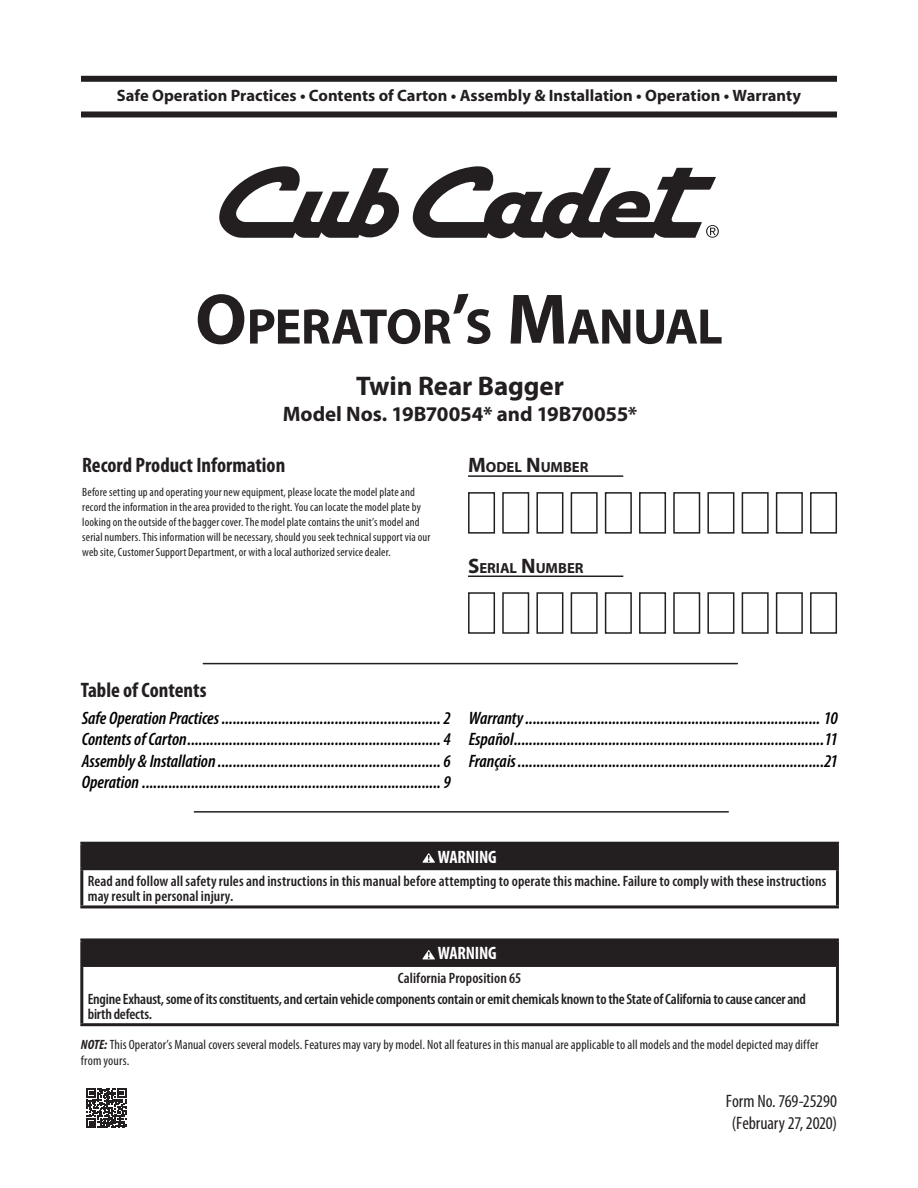
<style>
.page{position:relative;width:918px;height:1188px;background:#fff}
.page>*{position:absolute;margin:0;border:0;box-sizing:border-box;transform-origin:0 0}
.t1{font:700 50.4px "Myriad Pro";letter-spacing:-.025em;color:#231f20}
.Product_Description{font:700 27px "Myriad Pro";letter-spacing:-.005em;color:#231f20}
.To_The_Owner_Heading{font:700 condensed 21px "Myriad Pro";color:#231f20}
.Product_Description-2{font:700 21px "Myriad Pro";letter-spacing:-.005em;color:#231f20}
.Table_Of_Contents{font:italic 600 condensed 18px "Myriad Pro";color:#000}
.Form_Number{font:condensed 18px "Myriad Pro";letter-spacing:-.005em;color:#231f20}
.Warning__-_Danger{font:700 condensed 18px "Myriad Pro";letter-spacing:-.01em;color:#fff}
.t2{font:700 16.5px "Myriad Pro";color:#231f20}
.Warning_Body{font:600 condensed 15px/15px "Myriad Pro";letter-spacing:.005em;color:#231f20}
.Warning_Body-2{font:600 condensed 15px/15px "Myriad Pro";letter-spacing:-.015em;color:#231f20}
.Model_Number_Serial{font:700 14.7px "Myriad Pro";color:#231f20}
.Note_Body{font:condensed 13.5px/16.2px "Myriad Pro";letter-spacing:.005em;color:#231f20}
.To_The_Owner_Body{font:condensed 12px/15px "Myriad Pro";letter-spacing:.01em;color:#231f20}
.s1{font-size:72px}
.s2{font-size:21px}
.s3{font-weight:700;font-style:italic}
</style>
<div class="page">
<div style="left:81px;top:76px;width:756px;height:6px;background:#231f20"></div>
<div style="left:81px;top:111px;width:756px;height:6px;background:#231f20"></div>
<hr style="left:468px;top:475px;width:155px;height:2px;background:#231f20">
<div style="left:468px;top:492px;width:27px;height:42px;border:2px solid #231f20"></div>
<div style="left:502px;top:492px;width:27px;height:42px;border:2px solid #231f20"></div>
<div style="left:536px;top:492px;width:27px;height:42px;border:2px solid #231f20"></div>
<div style="left:571px;top:492px;width:27px;height:42px;border:2px solid #231f20"></div>
<div style="left:605px;top:492px;width:27px;height:42px;border:2px solid #231f20"></div>
<div style="left:639px;top:492px;width:27px;height:42px;border:2px solid #231f20"></div>
<div style="left:673px;top:492px;width:27px;height:42px;border:2px solid #231f20"></div>
<div style="left:707px;top:492px;width:27px;height:42px;border:2px solid #231f20"></div>
<div style="left:742px;top:492px;width:27px;height:42px;border:2px solid #231f20"></div>
<div style="left:776px;top:492px;width:27px;height:42px;border:2px solid #231f20"></div>
<div style="left:810px;top:492px;width:27px;height:42px;border:2px solid #231f20"></div>
<hr style="left:468px;top:576px;width:155px;height:1px;background:#231f20">
<div style="left:468px;top:592px;width:27px;height:42px;border:2px solid #231f20"></div>
<div style="left:502px;top:592px;width:27px;height:42px;border:2px solid #231f20"></div>
<div style="left:536px;top:592px;width:27px;height:42px;border:2px solid #231f20"></div>
<div style="left:571px;top:592px;width:27px;height:42px;border:2px solid #231f20"></div>
<div style="left:605px;top:592px;width:27px;height:42px;border:2px solid #231f20"></div>
<div style="left:639px;top:592px;width:27px;height:42px;border:2px solid #231f20"></div>
<div style="left:673px;top:592px;width:27px;height:42px;border:2px solid #231f20"></div>
<div style="left:707px;top:592px;width:27px;height:42px;border:2px solid #231f20"></div>
<div style="left:742px;top:592px;width:27px;height:42px;border:2px solid #231f20"></div>
<div style="left:776px;top:592px;width:27px;height:42px;border:2px solid #231f20"></div>
<div style="left:810px;top:592px;width:27px;height:42px;border:2px solid #231f20"></div>
<svg style="left:219px;top:166px;width:180px;height:72px"></svg>
<svg style="left:413px;top:166px;width:306px;height:73px"></svg>
<div style="left:82px;top:843px;width:755px;height:26px;background:#231f20"></div>
<hr style="left:80px;top:870px;width:3px;height:35px;background:#231f20">
<hr style="left:836px;top:870px;width:3px;height:35px;background:#231f20">
<hr style="left:80px;top:905px;width:759px;height:3px;background:#231f20">
<hr style="left:80px;top:842px;width:759px;height:3px;background:#231f20">
<hr style="left:80px;top:845px;width:3px;height:22px;background:#231f20">
<hr style="left:836px;top:845px;width:3px;height:22px;background:#231f20">
<hr style="left:80px;top:867px;width:759px;height:3px;background:#231f20">
<svg style="left:422px;top:853px;width:13px;height:10px"></svg>
<svg style="left:87px;top:1088px;width:40px;height:40px"></svg>
<hr style="left:203px;top:663px;width:534px;height:1px;background:#231f20">
<hr style="left:194px;top:811px;width:534px;height:2px;background:#231f20">
<div style="left:82px;top:940px;width:755px;height:25px;background:#231f20"></div>
<hr style="left:80px;top:967px;width:3px;height:56px;background:#231f20">
<hr style="left:836px;top:967px;width:3px;height:56px;background:#231f20">
<hr style="left:80px;top:1023px;width:759px;height:3px;background:#231f20">
<hr style="left:80px;top:938px;width:759px;height:3px;background:#231f20">
<hr style="left:80px;top:941px;width:3px;height:23px;background:#231f20">
<hr style="left:836px;top:941px;width:3px;height:23px;background:#231f20">
<hr style="left:80px;top:964px;width:759px;height:3px;background:#231f20">
<svg style="left:422px;top:950px;width:13px;height:9px"></svg>
<p class="t2" style="left:117px;top:84px;width:686px">Safe Operation Practices • Contents of Carton • Assembly &amp; Installation • Operation • Warranty</p>
<h1 class="t1" style="left:195px;top:294px;width:529px"><span class="s1">O</span>PERATOR<span class="s1">’</span>S <span class="s1">M</span>ANUAL</h1>
<p class="Product_Description" style="left:356px;top:369px;width:209px">Twin Rear Bagger</p>
<p class="Product_Description-2" style="left:283px;top:400px;width:356px">Model Nos. 19B70054* and 19B70055*</p>
<p class="To_The_Owner_Heading" style="left:82px;top:452px;width:205px">Record Product Information</p>
<p class="To_The_Owner_Body" style="left:82px;top:485px;width:350px">Before setting up and operating your new equipment, please locate the model plate and record the information in the area provided to the right. You can locate the model plate by looking on the outside of the bagger cover. The model plate contains the unit’s model and serial numbers. This information will be necessary, should you seek technical support via our web site, Customer Support Department, or with a local authorized service dealer.</p>
<p class="Model_Number_Serial" style="left:468px;top:458px;width:122px"><span class="s2">M</span>ODEL <span class="s2">N</span>UMBER</p>
<p class="Model_Number_Serial" style="left:468px;top:558px;width:117px"><span class="s2">S</span>ERIAL <span class="s2">N</span>UMBER</p>
<p class="To_The_Owner_Heading" style="left:81px;top:677px;width:127px">Table of Contents</p>
<p class="Table_Of_Contents" style="left:82px;top:708px;width:371px">Safe Operation Practices.......................................................... 2</p>
<p class="Table_Of_Contents" style="left:82px;top:730px;width:371px">Contents of Carton................................................................... 4</p>
<p class="Table_Of_Contents" style="left:82px;top:751px;width:371px">Assembly &amp; Installation ........................................................... 6</p>
<p class="Table_Of_Contents" style="left:82px;top:773px;width:371px">Operation ............................................................................... 9</p>
<p class="Table_Of_Contents" style="left:469px;top:708px;width:370px">Warranty.............................................................................. 10</p>
<p class="Table_Of_Contents" style="left:469px;top:730px;width:370px">Español..................................................................................11</p>
<p class="Table_Of_Contents" style="left:469px;top:751px;width:370px">Français.................................................................................21</p>
<p class="Warning__-_Danger" style="left:438px;top:845px;width:60px">WARNING</p>
<p class="Warning_Body" style="left:88px;top:873px;width:740px">Read and follow all safety rules and instructions in this manual before attempting to operate this machine. Failure to comply with these instructions may result in personal injury.</p>
<p class="Warning__-_Danger" style="left:438px;top:942px;width:60px">WARNING</p>
<p class="Warning_Body" style="left:398px;top:970px;width:125px">California Proposition 65</p>
<p class="Warning_Body-2" style="left:88px;top:991px;width:720px">Engine Exhaust, some of its constituents, and certain vehicle components contain or emit chemicals known to the State of California to cause cancer and birth defects.</p>
<p class="Note_Body" style="left:81px;top:1037px;width:739px"><span class="s3">NOTE:</span> This Operator’s Manual covers several models. Features may vary by model. Not all features in this manual are applicable to all models and the model depicted may differ from yours.</p>
<p class="Form_Number" style="left:726px;top:1092px;width:113px">Form No. 769-25290</p>
<p class="Form_Number" style="left:732px;top:1113px;width:107px">(February 27, 2020)</p>
</div>
